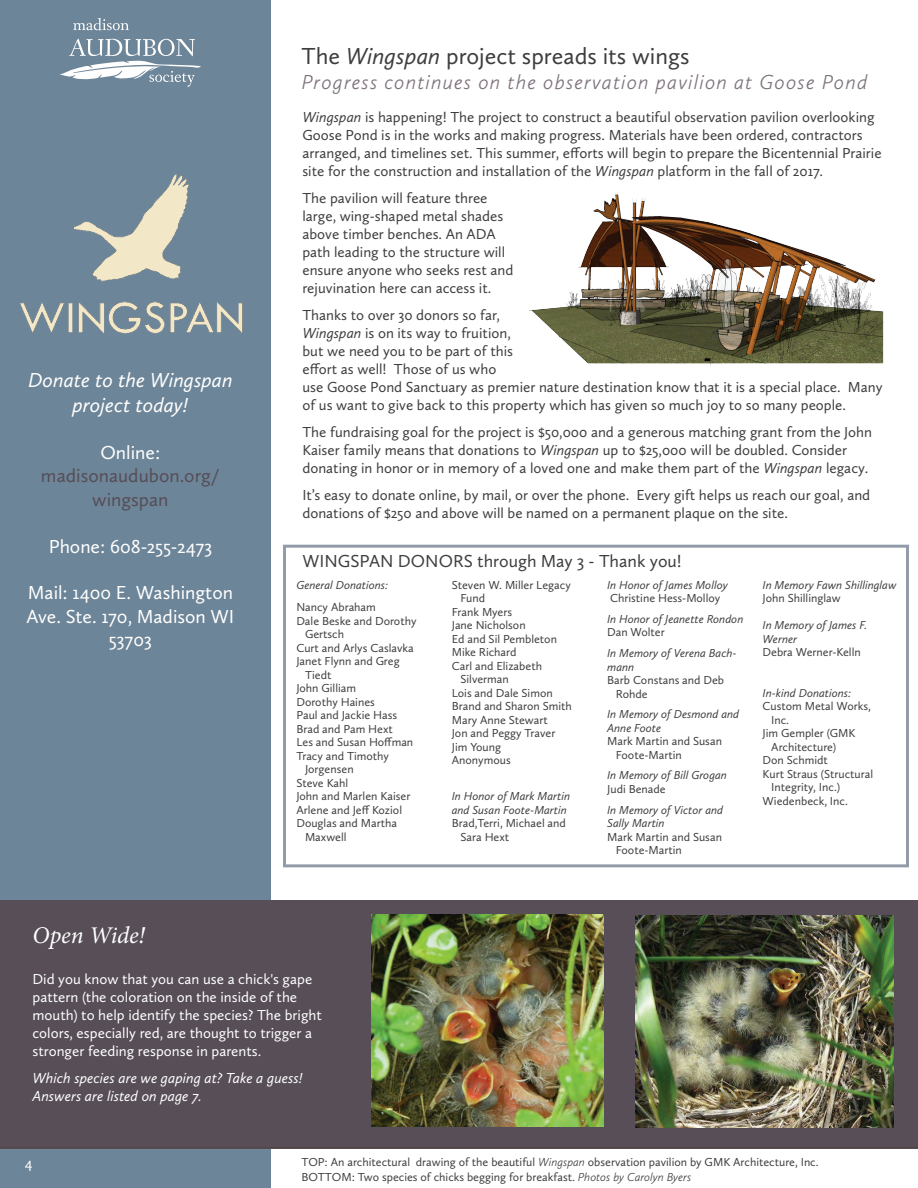
<style>
.page{position:relative;width:918px;height:1188px;background:#fff}
.page>*{position:absolute;margin:0;border:0;box-sizing:border-box;transform-origin:0 0}
.t1{font:24px "Calluna Sans";color:#3e3e3f}
.t2{font:italic 24px "Minion Pro";letter-spacing:-.005em;color:#fff}
.t3{font:italic 300 21px "Calluna Sans";letter-spacing:.05em;color:#7e727c}
.t4{font:italic 21px/25.2px "Calluna Sans";color:#fff;text-align:center}
.t5{font:19.5px/23.4px "Calluna Sans";color:#fff;text-align:center}
.t6{font:19.5px/23.4px "Calluna Sans";color:#564d57;text-align:center}
.t7{font:18px "Calluna Sans";color:#3e3e3f}
.t8{font:15px/18px "Calluna Sans";color:#3e3e3f}
.t9{font:15px/18px "Calluna Sans";color:#fff}
.t10{font:italic 15px/18px "Calluna Sans";color:#fff}
.t11{font:12px/13.5px "Calluna Sans";color:#3e3e3f}
.t12{font:italic 12px/13.5px "Calluna Sans";color:#3e3e3f}
.s1{font-style:italic}
.s2{font-weight:300;font-style:italic}
</style>
<div class="page">
<div style="left:283px;top:545px;width:626px;height:322px;border:3px solid #5b6a80"></div>
<div style="left:0;top:0;width:271px;height:1188px;background:#6d8598"></div>
<svg style="left:73px;top:18px;width:56px;height:12px"></svg>
<svg style="left:60px;top:39px;width:141px;height:48px"></svg>
<img style="left:529px;top:192px;width:355px;height:174px">
<div style="left:0;top:900px;width:918px;height:248px;background:#574e57"></div>
<img style="left:20px;top:174px;width:223px;height:160px">
<img style="left:371px;top:915px;width:232px;height:211px">
<img style="left:635px;top:916px;width:259px;height:211px">
<hr style="left:0;top:1147px;width:918px;height:1px;background:#52463d">
<h2 class="t4" style="left:28px;top:367px;width:206px">Donate to the Wingspan project today!</h2>
<h3 class="t5" style="left:101px;top:440px;width:61px">Online:</h3>
<h3 class="t6" style="left:41px;top:464px;width:180px">madisonaudubon.org/ wingspan</h3>
<h3 class="t5" style="left:49px;top:534px;width:165px">Phone: 608-255-2473</h3>
<h3 class="t5" style="left:26px;top:581px;width:209px">Mail: 1400 E. Washington<br>Ave. Ste. 170, Madison WI<br>53703</h3>
<h1 class="t2" style="left:33px;top:919px;width:114px">Open Wide!</h1>
<h1 class="t1" style="left:302px;top:41px;width:389px">The <span class="s1">Wingspan</span> project spreads its wings</h1>
<h2 class="t3" style="left:302px;top:70px;width:567px">Progress continues on the observation pavilion at Goose Pond</h2>
<p class="t8" style="left:302px;top:108px;width:581px"><span class="s1">Wingspan</span> is happening! The project to construct a beautiful observation pavilion overlooking Goose Pond is in the works and making progress. Materials have been ordered, contractors arranged, and timelines set. This summer, efforts will begin to prepare the Bicentennial Prairie site for the construction and installation of the <span class="s1">Wingspan</span> platform in the fall of 2017.</p>
<p class="t8" style="left:302px;top:189px;width:212px">The pavilion will feature three large, wing-shaped metal shades above timber benches. An ADA path leading to the structure will ensure anyone who seeks rest and rejuvination here can access it.</p>
<p class="t8" style="left:302px;top:306px;width:582px">Thanks to over 30 donors so far,<br><span class="s1">Wingspan</span> is on its way to fruition,<br>but we need you to be part of this<br>effort as well! Those of us who<br>use Goose Pond Sanctuary as premier nature destination know that it is a special place. Many of us want to give back to this property which has given so much joy to so many people.</p>
<p class="t8" style="left:302px;top:423px;width:571px">The fundraising goal for the project is $50,000 and a generous matching grant from the John<br>Kaiser family means that donations to <span class="s1">Wingspan</span> up to $25,000 will be doubled. Consider donating in honor or in memory of a loved one and make them part of the <span class="s1">Wingspan</span> legacy.</p>
<p class="t8" style="left:302px;top:486px;width:569px">It’s easy to donate online, by mail, or over the phone. Every gift helps us reach our goal, and donations of $250 and above will be named on a permanent plaque on the site.</p>
<p class="t7" style="left:302px;top:550px;width:381px">WINGSPAN DONORS through May 3 - Thank you!</p>
<p class="t12" style="left:296px;top:578px;width:93px">General Donations:</p>
<p class="t11" style="left:296px;top:600px;width:81px">Nancy Abraham</p>
<p class="t11" style="left:296px;top:614px;width:122px">Dale Beske and Dorothy</p>
<p class="t11" style="left:305px;top:627px;width:41px">Gertsch</p>
<p class="t11" style="left:296px;top:641px;width:119px">Curt and Arlys Caslavka</p>
<p class="t11" style="left:296px;top:654px;width:105px">Janet Flynn and Greg</p>
<p class="t11" style="left:305px;top:668px;width:28px">Tiedt</p>
<p class="t11" style="left:296px;top:681px;width:61px">John Gilliam</p>
<p class="t11" style="left:296px;top:695px;width:80px">Dorothy Haines</p>
<p class="t11" style="left:296px;top:708px;width:102px">Paul and Jackie Hass</p>
<p class="t11" style="left:296px;top:722px;width:98px">Brad and Pam Hext</p>
<p class="t11" style="left:296px;top:735px;width:118px">Les and Susan Hoffman</p>
<p class="t11" style="left:296px;top:749px;width:94px">Tracy and Timothy</p>
<p class="t11" style="left:305px;top:762px;width:50px">Jorgensen</p>
<p class="t11" style="left:296px;top:776px;width:53px">Steve Kahl</p>
<p class="t11" style="left:296px;top:789px;width:115px">John and Marlen Kaiser</p>
<p class="t11" style="left:296px;top:803px;width:107px">Arlene and Jeff Koziol</p>
<p class="t11" style="left:296px;top:816px;width:102px">Douglas and Martha</p>
<p class="t11" style="left:305px;top:830px;width:43px">Maxwell</p>
<p class="t11" style="left:452px;top:578px;width:121px">Steven W. Miller Legacy</p>
<p class="t11" style="left:460px;top:591px;width:26px">Fund</p>
<p class="t11" style="left:452px;top:605px;width:62px">Frank Myers</p>
<p class="t11" style="left:452px;top:618px;width:75px">Jane Nicholson</p>
<p class="t11" style="left:452px;top:632px;width:107px">Ed and Sil Pembleton</p>
<p class="t11" style="left:452px;top:645px;width:66px">Mike Richard</p>
<p class="t11" style="left:452px;top:659px;width:92px">Carl and Elizabeth</p>
<p class="t11" style="left:460px;top:672px;width:50px">Silverman</p>
<p class="t11" style="left:452px;top:686px;width:102px">Lois and Dale Simon</p>
<p class="t11" style="left:452px;top:699px;width:122px">Brand and Sharon Smith</p>
<p class="t11" style="left:452px;top:713px;width:98px">Mary Anne Stewart</p>
<p class="t11" style="left:452px;top:726px;width:105px">Jon and Peggy Traver</p>
<p class="t11" style="left:452px;top:740px;width:51px">Jim Young</p>
<p class="t11" style="left:452px;top:753px;width:60px">Anonymous</p>
<p class="t12" style="left:452px;top:789px;width:120px">In Honor of Mark Martin and Susan Foote-Martin</p>
<p class="t11" style="left:460px;top:816px;width:107px;text-indent:-9px">Brad,Terri, Michael and<br>Sara Hext</p>
<p class="t12" style="left:607px;top:578px;width:122px">In Honor of James Molloy</p>
<p class="t11" style="left:610px;top:591px;width:112px">Christine Hess-Molloy</p>
<p class="t12" style="left:607px;top:612px;width:138px">In Honor of Jeanette Rondon</p>
<p class="t11" style="left:607px;top:625px;width:59px">Dan Wolter</p>
<p class="t12" style="left:607px;top:646px;width:131px">In Memory of Verena Bach&shy;mann</p>
<p class="t11" style="left:616px;top:673px;width:110px;text-indent:-9px">Barb Constans and Deb<br>Rohde</p>
<p class="t12" style="left:607px;top:707px;width:134px">In Memory of Desmond and<br>Anne Foote</p>
<p class="t11" style="left:616px;top:734px;width:108px;text-indent:-9px">Mark Martin and Susan<br>Foote-Martin</p>
<p class="t12" style="left:607px;top:769px;width:121px">In Memory of Bill Grogan</p>
<p class="t11" style="left:607px;top:782px;width:60px">Judi Benade</p>
<p class="t12" style="left:607px;top:803px;width:118px">In Memory of Victor and<br>Sally Martin</p>
<p class="t11" style="left:616px;top:830px;width:108px;text-indent:-9px">Mark Martin and Susan<br>Foote-Martin</p>
<p class="t12" style="left:763px;top:578px;width:135px">In Memory Fawn Shillinglaw</p>
<p class="t11" style="left:763px;top:591px;width:80px">John Shillinglaw</p>
<p class="t12" style="left:763px;top:618px;width:106px">In Memory of James F.<br>Werner</p>
<p class="t11" style="left:763px;top:645px;width:100px">Debra Werner-Kelln</p>
<p class="t12" style="left:763px;top:686px;width:90px">In-kind Donations:</p>
<p class="t11" style="left:763px;top:699px;width:110px">Custom Metal Works,</p>
<p class="t11" style="left:771px;top:713px;width:19px">Inc.</p>
<p class="t11" style="left:763px;top:726px;width:94px">Jim Gempler (GMK</p>
<p class="t11" style="left:771px;top:740px;width:67px">Architecture)</p>
<p class="t11" style="left:763px;top:753px;width:67px">Don Schmidt</p>
<p class="t11" style="left:763px;top:767px;width:112px">Kurt Straus (Structural</p>
<p class="t11" style="left:771px;top:780px;width:71px">Integrity, Inc.)</p>
<p class="t11" style="left:763px;top:794px;width:87px">Wiedenbeck, Inc.</p>
<p class="t9" style="left:33px;top:970px;width:291px">Did you know that you can use a chick's gape pattern (the coloration on the inside of the mouth) to help identify the species? The bright colors, especially red, are thought to trigger a stronger feeding response in parents.</p>
<p class="t10" style="left:33px;top:1069px;width:272px">Which species are we gaping at? Take a guess!<br>Answers are listed on page 7.</p>
<p class="t9" style="left:25px;top:1154px;width:9px">4</p>
<p class="t11" style="left:302px;top:1155px;width:519px;line-height:14.4px">TOP: An architectural drawing of the beautiful <span class="s2">Wingspan</span> observation pavilion by GMK Architecture, Inc.<br>BOTTOM: Two species of chicks begging for breakfast. <span class="s2">Photos by Carolyn Byers</span></p>
</div>
